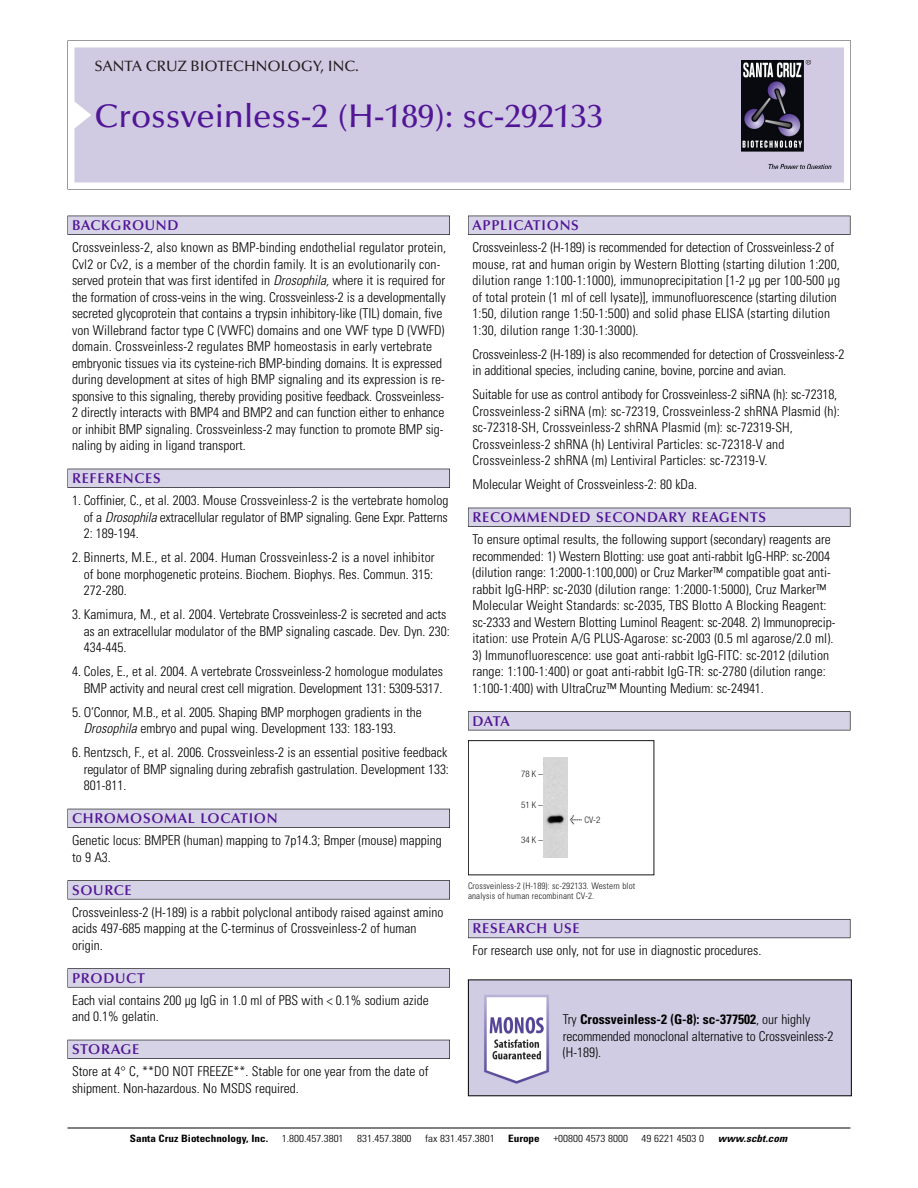
<style>
.page{position:relative;width:918px;height:1188px;background:#fff}
.page>*{position:absolute;margin:0;border:0;box-sizing:border-box;transform-origin:0 0}
.t1{font:500 33px "Optima";color:#511695}
.t2{font:500 15px "Optima";color:#231f20}
.t3{font:600 14.25px "Optima";letter-spacing:.05em;color:#511695}
.t4{font:300 condensed 13.5px/16.5px "Univers";color:#000}
.t5{font:300 condensed 10.2px "Univers";color:#000;scale:1.1 1}
.t6{font:700 condensed 10.2px "Univers";color:#000;scale:1.1 1}
.t7{font:italic 700 condensed 10.2px "Univers";letter-spacing:.005em;color:#000;scale:1.1 1}
.t8{font:9px/10.5px "Univers Condensed Light+HGWFAN";letter-spacing:.015em;color:#191919}
.t9{font:9px "Helvetica Neue Light Cond+AQVTQX";color:#191919}
.s1{font-style:italic}
.s2{font-family:"Meta Plus Book Roman+YWYRTK";font-size:10.5px}
.s3{font-weight:700}
</style>
<div class="page">
<svg style="left:68px;top:40px;width:783px;height:149px"></svg>
<div style="left:74px;top:47px;width:770px;height:135px;background:#d1cae3"></div>
<img style="left:741px;top:60px;width:90px;height:108px">
<div style="left:68px;top:216px;width:382px;height:19px;background:#525155"></div>
<div style="left:68px;top:216px;width:381px;height:18px;background:#d7d3e7"></div>
<div style="left:68px;top:469px;width:382px;height:19px;background:#515055"></div>
<div style="left:68px;top:469px;width:381px;height:18px;background:#d7d3e7"></div>
<div style="left:68px;top:809px;width:382px;height:19px;background:#525158"></div>
<div style="left:68px;top:809px;width:381px;height:18px;background:#d7d3e7"></div>
<div style="left:68px;top:880px;width:382px;height:19px;background:#575759"></div>
<div style="left:68px;top:881px;width:381px;height:18px;background:#d7d3e7"></div>
<svg style="left:68px;top:968px;width:382px;height:20px"></svg>
<div style="left:68px;top:969px;width:381px;height:18px;background:#d7d3e7"></div>
<div style="left:68px;top:1040px;width:382px;height:19px;background:#525158"></div>
<div style="left:68px;top:1040px;width:381px;height:18px;background:#d7d3e7"></div>
<div style="left:468px;top:216px;width:382px;height:19px;background:#525155"></div>
<div style="left:468px;top:216px;width:382px;height:18px;background:#d7d3e7"></div>
<div style="left:468px;top:508px;width:382px;height:19px;background:#515055"></div>
<div style="left:468px;top:508px;width:382px;height:18px;background:#d7d3e7"></div>
<div style="left:468px;top:711px;width:382px;height:19px;background:#545357"></div>
<div style="left:468px;top:712px;width:382px;height:18px;background:#d7d3e7"></div>
<div style="left:468px;top:919px;width:382px;height:19px;background:#5b5961"></div>
<div style="left:468px;top:920px;width:382px;height:18px;background:#d7d3e7"></div>
<hr style="left:68px;top:1128px;width:782px;height:1px;background:#000">
<div style="left:468px;top:740px;width:186px;height:135px;border:1px solid #191919"></div>
<img style="left:544px;top:758px;width:24px;height:100px">
<img style="left:470px;top:982px;width:380px;height:112px">
<p class="t2" style="left:94px;top:61px;width:266px">SANTA CRUZ BIOTECHNOLOGY, INC.</p>
<h1 class="t1" style="left:94px;top:103px;width:511px">Crossveinless-2 (H-189): sc-292133</h1>
<p class="t3" style="left:72px;top:219px;width:108px">BACKGROUND</p>
<p class="t4" style="left:72px;top:240px;width:376px">Crossveinless-2, also known as BMP-binding endothelial regulator protein, Cvl2 or Cv2, is a member of the chordin family. It is an evolutionarily con&shy;served protein that was first identifed in <span class="s1">Drosophila,</span> where it is required for the formation of cross-veins in the wing. Crossveinless-2 is a developmentally secreted glycoprotein that contains a trypsin inhibitory-like (TIL) domain, five von Willebrand factor type C (VWFC) domains and one VWF type D (VWFD) domain. Crossveinless-2 regulates BMP homeostasis in early vertebrate embryonic tissues via its cysteine-rich BMP-binding domains. It is expressed during development at sites of high BMP signaling and its expression is re&shy;sponsive to this signaling, thereby providing positive feedback. Crossveinless-2 directly interacts with BMP4 and BMP2 and can function either to enhance or inhibit BMP signaling. Crossveinless-2 may function to promote BMP sig&shy;naling by aiding in ligand transport.</p>
<p class="t3" style="left:72px;top:473px;width:90px">REFERENCES</p>
<p class="t4" style="left:84px;top:493px;width:366px;text-align:justify;text-indent:-12px">1. Coffinier, C., et al. 2003. Mouse Crossveinless-2 is the vertebrate homolog of a <span class="s1">Drosophila</span> extracellular regulator of BMP signaling. Gene Expr. Patterns 2: 189-194.</p>
<p class="t4" style="left:84px;top:550px;width:352px;text-align:justify;text-indent:-12px">2. Binnerts, M.E., et al. 2004. Human Crossveinless-2 is a novel inhibitor of bone morphogenetic proteins. Biochem. Biophys. Res. Commun. 315:<br>272-280.</p>
<p class="t4" style="left:84px;top:607px;width:368px;text-indent:-12px">3. Kamimura, M., et al. 2004. Vertebrate Crossveinless-2 is secreted and acts as an extracellular modulator of the BMP signaling cascade. Dev. Dyn. 230:<br>434-445.</p>
<p class="t4" style="left:72px;top:664px;width:373px;text-align:right">4. Coles, E., et al. 2004. A vertebrate Crossveinless-2 homologue modulates<br>BMP activity and neural crest cell migration. Development 131: 5309-5317.</p>
<p class="t4" style="left:84px;top:705px;width:340px;text-indent:-12px">5. O’Connor, M.B., et al. 2005. Shaping BMP morphogen gradients in the<br><span class="s1">Drosophila</span> embryo and pupal wing. Development 133: 183-193.</p>
<p class="t4" style="left:84px;top:745px;width:367px;text-align:justify;text-indent:-12px">6. Rentzsch, F., et al. 2006. Crossveinless-2 is an essential positive feedback regulator of BMP signaling during zebrafish gastrulation. Development 133:<br>801-811.</p>
<p class="t3" style="left:72px;top:813px;width:207px">CHROMOSOMAL LOCATION</p>
<p class="t4" style="left:72px;top:833px;width:371px">Genetic locus: BMPER (human) mapping to 7p14.3; Bmper (mouse) mapping to 9 A3.</p>
<p class="t3" style="left:72px;top:884px;width:61px">SOURCE</p>
<p class="t4" style="left:72px;top:905px;width:373px">Crossveinless-2 (H-189) is a rabbit polyclonal antibody raised against amino acids 497-685 mapping at the C-terminus of Crossveinless-2 of human origin.</p>
<p class="t3" style="left:72px;top:972px;width:74px">PRODUCT</p>
<p class="t4" style="left:72px;top:993px;width:358px">Each vial contains 200 µg IgG in 1.0 ml of PBS with &lt; 0.1% sodium azide and 0.1% gelatin.</p>
<p class="t3" style="left:72px;top:1044px;width:69px">STORAGE</p>
<p class="t4" style="left:72px;top:1064px;width:358px">Store at 4° C, **DO NOT FREEZE**. Stable for one year from the date of shipment. Non-hazardous. No MSDS required.</p>
<p class="t3" style="left:473px;top:219px;width:108px">APPLICATIONS</p>
<p class="t4" style="left:473px;top:240px;width:369px">Crossveinless-2 (H-189) is recommended for detection of Crossveinless-2 of mouse, rat and human origin by Western Blotting (starting dilution 1:200, dilution range 1:100-1:1000), immunoprecipitation [1-2 µg per 100-500 µg of total protein (1 ml of cell lysate)], immunofluorescence (starting dilution 1:50, dilution range 1:50-1:500) and solid phase ELISA (starting dilution 1:30, dilution range 1:30-1:3000).</p>
<p class="t4" style="left:473px;top:347px;width:373px">Crossveinless-2 (H-189) is also recommended for detection of Crossveinless-2 in additional species, including canine, bovine, porcine and avian.</p>
<p class="t4" style="left:473px;top:387px;width:369px">Suitable for use as control antibody for Crossveinless-2 siRNA (h): sc-72318, Crossveinless-2 siRNA (m): sc-72319, Crossveinless-2 shRNA Plasmid (h): sc-72318-SH, Crossveinless-2 shRNA Plasmid (m): sc-72319-SH, Crossveinless-2 shRNA (h) Lentiviral Particles: sc-72318-V and Crossveinless-2 shRNA (m) Lentiviral Particles: sc-72319-V.</p>
<p class="t4" style="left:473px;top:477px;width:226px">Molecular Weight of Crossveinless-2: 80 kDa.</p>
<p class="t3" style="left:473px;top:512px;width:295px">RECOMMENDED SECONDARY REAGENTS</p>
<p class="t4" style="left:473px;top:532px;width:364px">To ensure optimal results, the following support (secondary) reagents are recommended: 1) Western Blotting: use goat anti-rabbit IgG-HRP: sc-2004 (dilution range: 1:2000-1:100,000) or Cruz Marker™ compatible goat anti&shy;rabbit IgG-HRP: sc-2030 (dilution range: 1:2000-1:5000), Cruz Marker™ Molecular Weight Standards: sc-2035, TBS Blotto A Blocking Reagent: sc-2333 and Western Blotting Luminol Reagent: sc-2048. 2) Immunoprecip&shy;itation: use Protein A/G PLUS-Agarose: sc-2003 (0.5 ml agarose/2.0 ml).</p>
<p class="t4" style="left:473px;top:648px;width:358px">3) Immunofluorescence: use goat anti-rabbit IgG-FITC: sc-2012 (dilution range: 1:100-1:400) or goat anti-rabbit IgG-TR: sc-2780 (dilution range:<br>1:100-1:400) with UltraCruz™ Mounting Medium: sc-24941.</p>
<p class="t3" style="left:473px;top:715px;width:39px">DATA</p>
<p class="t9" style="left:521px;top:771px;width:23px">78K–</p>
<p class="t9" style="left:521px;top:801px;width:23px">51K–</p>
<p class="t9" style="left:521px;top:836px;width:23px">34K–</p>
<p class="t9" style="left:570px;top:817px;width:32px"><span class="s2">&lt;</span> CV-2</p>
<p class="t8" style="left:468px;top:881px;width:169px">Crossveinless-2 (H-189): sc-292133. Western blot analysis of human recombinant CV-2.</p>
<p class="t3" style="left:473px;top:923px;width:109px">RESEARCH USE</p>
<p class="t4" style="left:473px;top:944px;width:290px">For research use only, not for use in diagnostic procedures.</p>
<p class="t4" style="left:563px;top:1012px;width:272px">Try <span class="s3">Crossveinless-2 (G-8): sc-377502</span>, our highly recommended monoclonal alternative to Crossveinless-2 (H-189).</p>
<p class="t6" style="left:130px;top:1135px;width:127px">Santa Cruz Biotechnology, Inc.</p>
<p class="t5" style="left:282px;top:1135px;width:58px">1.800.457.3801</p>
<p class="t5" style="left:357px;top:1135px;width:51px">831.457.3800</p>
<p class="t5" style="left:425px;top:1135px;width:65px">fax 831.457.3801</p>
<p class="t6" style="left:508px;top:1135px;width:30px">Europe</p>
<p class="t5" style="left:553px;top:1135px;width:69px">+00800 4573 8000</p>
<p class="t5" style="left:642px;top:1135px;width:58px">49 6221 4503 0</p>
<p class="t7" style="left:718px;top:1135px;width:64px">www.scbt.com</p>
</div>
